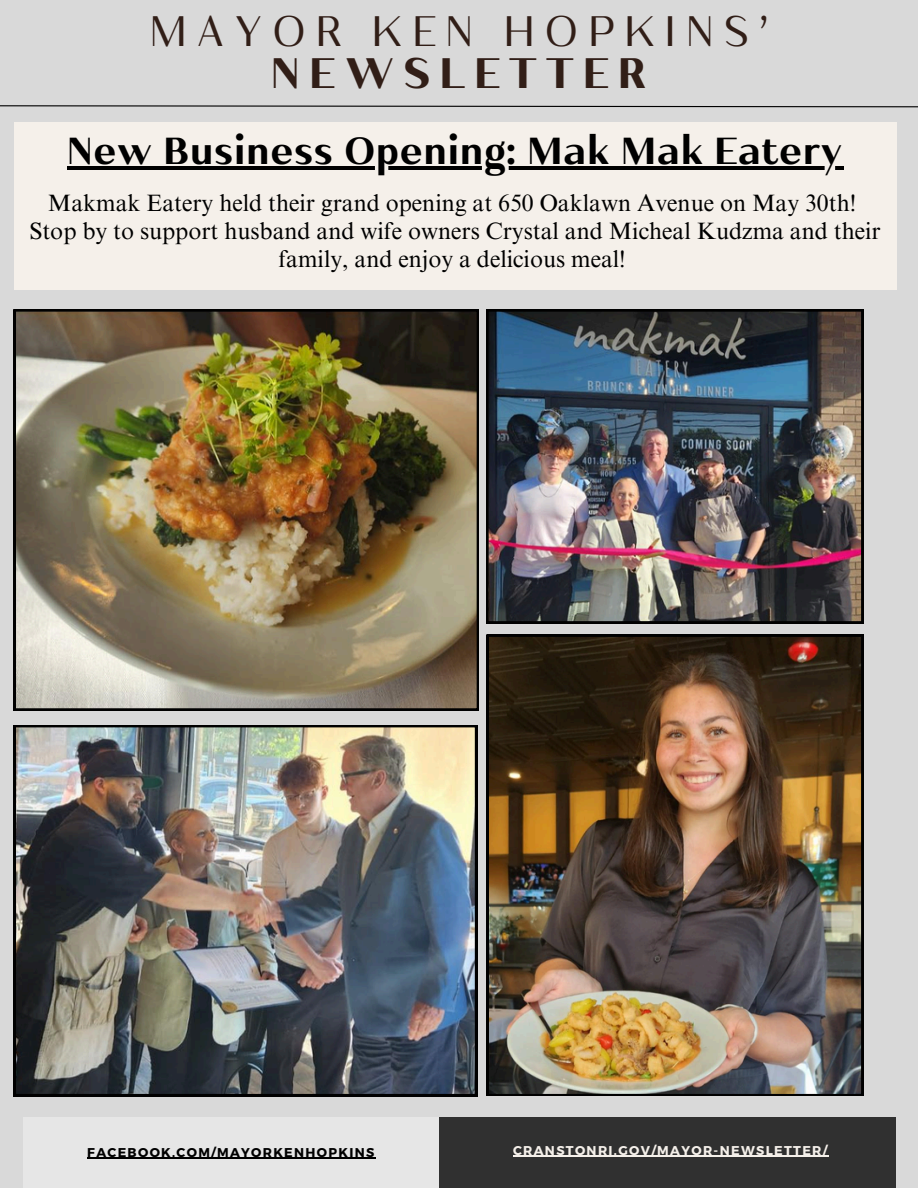
<style>
.page{position:relative;width:918px;height:1188px;background:#d9d9d9}
.page>*{position:absolute;margin:0;border:0;box-sizing:border-box;transform-origin:0 0}
.t1{font:42.6px/41.7px "Kulachat HC";letter-spacing:.205em;color:#311e17;text-align:center}
.t2{font:700 37.65px "Kulachat HC";color:#000}
.t3{font:23.7px/28.2px "Times NRMT Pro";color:#000;text-align:center}
.t4{font:700 12.75px "Montserrat";letter-spacing:.105em;color:#f5f0ea}
.t5{font:700 12.75px "Montserrat";letter-spacing:.105em;color:#000}
.s1{font-weight:700}
</style>
<div class="page">
<svg style="left:0;top:105px;width:918px;height:3px"></svg>
<div style="left:14px;top:122px;width:882px;height:167px;background:#f5f0ea"></div>
<div style="left:26px;top:1117px;width:870px;height:71px;background:#303030"></div>
<div style="left:23px;top:1117px;width:416px;height:71px;background:#e6e6e6"></div>
<hr style="left:513px;top:1156px;width:316px;height:1px;background:#f5f0ea">
<hr style="left:87px;top:1158px;width:289px;height:1px;background:#000">
<img style="left:14px;top:725px;width:463px;height:371px">
<img style="left:486px;top:309px;width:377px;height:314px">
<img style="left:14px;top:309px;width:464px;height:402px">
<img style="left:487px;top:635px;width:376px;height:461px">
<hr style="left:67px;top:166px;width:776px;height:4px;background:#000">
<h1 class="t1" style="left:149px;top:17px;width:622px">MAYOR KEN HOPKINS’<br><span class="s1">NEWSLETTER</span></h1>
<p class="t2" style="left:67px;top:138px;width:778px">New Business Opening: Mak Mak Eatery</p>
<p class="t3" style="left:29px;top:192px;width:853px">Makmak Eatery held their grand opening at 650 Oaklawn Avenue on May 30th!<br>Stop by to support husband and wife owners Crystal and Micheal Kudzma and their family, and enjoy a delicious meal!</p>
<h3 class="t5" style="left:87px;top:1144px;width:289px">FACEBOOK.COM/MAYORKENHOPKINS</h3>
<h2 class="t4" style="left:513px;top:1142px;width:316px">CRANSTONRI.GOV/MAYOR-NEWSLETTER/</h2>
</div>
